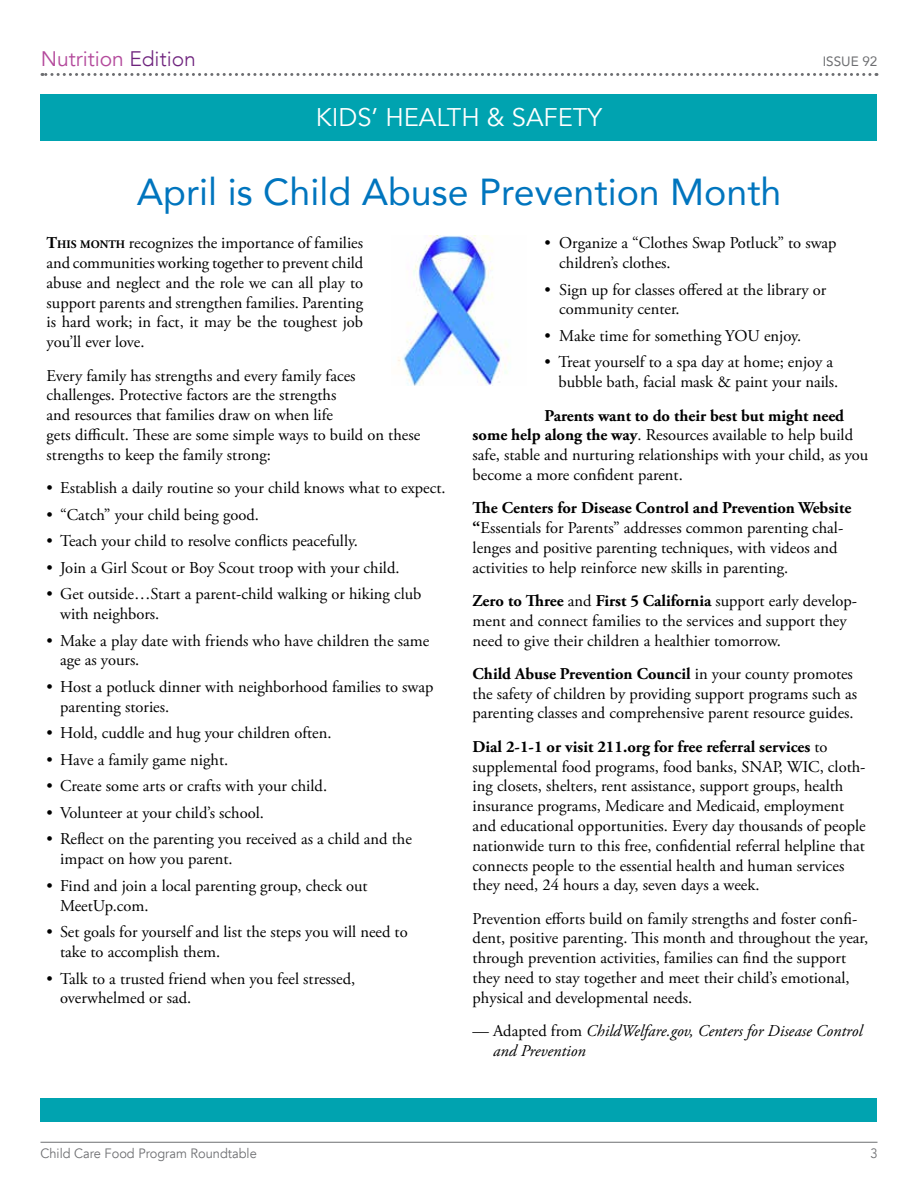
<style>
.page{position:relative;width:918px;height:1188px;background:#fff}
.page>*{position:absolute;margin:0;border:0;box-sizing:border-box;transform-origin:0 0}
.t1{font:37.5px "Avenir";color:#0075be}
.t2{font:25.5px "Avenir";color:#fff}
.t3{font:21px "Avenir";color:#b44a9c}
.t4{font:16.5px/19.8px "Adobe Garamond Pro";color:#000}
.t5{font:italic 16.5px/19.8px "Adobe Garamond Pro";color:#000}
.t6{font:13.5px "Avenir";color:#6d6e71;scale:.95 1}
.t7{font:13.5px "Avenir";color:#6d6e71}
.s1{font-weight:300;color:#6f247e}
.s2{font-weight:700}
.s3{font-weight:700;font-size:11.55px}
.s4{font-style:normal}
</style>
<div class="page">
<div style="left:40px;top:94px;width:838px;height:46px;background:#00a3b0"></div>
<hr style="left:40px;top:1142px;width:838px;height:1px;background:#6d6e71">
<svg style="left:42px;top:73px;width:828px;height:3px"></svg>
<div style="left:40px;top:1098px;width:838px;height:23px;background:#00a3b0"></div>
<img style="left:398px;top:236px;width:112px;height:150px">
<p class="t3" style="left:41px;top:46px;width:157px">Nutrition <span class="s1">Edition</span></p>
<h2 class="t2" style="left:316px;top:102px;width:288px">KIDS’ HEALTH &amp; SAFETY</h2>
<p class="t7" style="left:823px;top:50px;width:56px">ISSUE 92</p>
<h1 class="t1" style="left:137px;top:162px;width:646px">April is Child Abuse Prevention Month</h1>
<p class="t4" style="left:47px;top:234px;width:318px;text-align:justify"><span class="s2">T</span><span class="s3">HIS MONTH</span> recognizes the importance of families and communities working together to prevent child abuse and neglect and the role we can all play to support parents and strengthen families. Parenting is hard work; in fact, it may be the toughest job you’ll ever love.</p>
<p class="t4" style="left:47px;top:366px;width:375px">Every family has strengths and every family faces challenges. Protective factors are the strengths<br>and resources that families draw on when life<br>gets difficult. These are some simple ways to build on these strengths to keep the family strong:</p>
<p class="t4" style="left:47px;top:478px;width:400px">• Establish a daily routine so your child knows what to expect.</p>
<p class="t4" style="left:47px;top:505px;width:214px">• “Catch” your child being good.</p>
<p class="t4" style="left:47px;top:532px;width:313px">• Teach your child to resolve conflicts peacefully.</p>
<p class="t4" style="left:47px;top:558px;width:354px">• Join a Girl Scout or Boy Scout troop with your child.</p>
<p class="t4" style="left:60px;top:585px;width:363px;text-indent:-13px">• Get outside…Start a parent-child walking or hiking club with neighbors.</p>
<p class="t4" style="left:60px;top:631px;width:371px;text-indent:-13px">• Make a play date with friends who have children the same age as yours.</p>
<p class="t4" style="left:60px;top:677px;width:375px;text-indent:-13px">• Host a potluck dinner with neighborhood families to swap parenting stories.</p>
<p class="t4" style="left:47px;top:724px;width:286px">• Hold, cuddle and hug your children often.</p>
<p class="t4" style="left:47px;top:750px;width:183px">• Have a family game night.</p>
<p class="t4" style="left:47px;top:777px;width:282px">• Create some arts or crafts with your child.</p>
<p class="t4" style="left:47px;top:803px;width:219px">• Volunteer at your child’s school.</p>
<p class="t4" style="left:60px;top:830px;width:353px;text-indent:-13px">• Reflect on the parenting you received as a child and the impact on how you parent.</p>
<p class="t4" style="left:60px;top:876px;width:309px;text-indent:-13px">• Find and join a local parenting group, check out<br>MeetUp.com.</p>
<p class="t4" style="left:60px;top:923px;width:349px;text-indent:-13px">• Set goals for yourself and list the steps you will need to take to accomplish them.</p>
<p class="t4" style="left:60px;top:969px;width:297px;text-indent:-13px">• Talk to a trusted friend when you feel stressed, overwhelmed or sad.</p>
<p class="t4" style="left:559px;top:234px;width:279px;text-indent:-15px">• Organize a “Clothes Swap Potluck” to swap children’s clothes.</p>
<p class="t4" style="left:559px;top:280px;width:269px;text-indent:-15px">• Sign up for classes offered at the library or community center.</p>
<p class="t4" style="left:545px;top:326px;width:258px">• Make time for something YOU enjoy.</p>
<p class="t4" style="left:559px;top:353px;width:281px;text-indent:-14px">• Treat yourself to a spa day at home; enjoy a bubble bath, facial mask &amp; paint your nails.</p>
<p class="t4" style="left:473px;top:406px;width:397px;text-indent:72px"><span class="s2">Parents want to do their best but might need some help along the way</span>. Resources available to help build safe, stable and nurturing relationships with your child, as you become a more confident parent.</p>
<p class="t4" style="left:473px;top:499px;width:380px"><span class="s2">The Centers for Disease Control and Prevention Website “</span>Essentials for Parents” addresses common parenting chal&shy;lenges and positive parenting techniques, with videos and activities to help reinforce new skills in parenting.</p>
<p class="t4" style="left:473px;top:591px;width:386px"><span class="s2">Zero to Three</span> and <span class="s2">First 5 California</span> support early develop&shy;ment and connect families to the services and support they need to give their children a healthier tomorrow.</p>
<p class="t4" style="left:473px;top:664px;width:386px"><span class="s2">Child Abuse Prevention Council</span> in your county promotes the safety of children by providing support programs such as parenting classes and comprehensive parent resource guides.</p>
<p class="t4" style="left:473px;top:737px;width:395px"><span class="s2">Dial 2-1-1 or visit 211.org for free referral services</span> to supplemental food programs, food banks, SNAP, WIC, cloth&shy;ing closets, shelters, rent assistance, support groups, health insurance programs, Medicare and Medicaid, employment and educational opportunities. Every day thousands of people nationwide turn to this free, confidential referral helpline that connects people to the essential health and human services they need, 24 hours a day, seven days a week.</p>
<p class="t4" style="left:473px;top:909px;width:397px">Prevention efforts build on family strengths and foster confi&shy;dent, positive parenting. This month and throughout the year, through prevention activities, families can find the support they need to stay together and meet their child’s emotional, physical and developmental needs.</p>
<p class="t5" style="left:493px;top:1021px;width:371px;text-indent:-21px"><span class="s4">— Adapted from</span> ChildWelfare.gov, Centers for Disease Control and Prevention</p>
<p class="t6" style="left:40px;top:1145px;width:229px">Child Care Food Program Roundtable</p>
<p class="t6" style="left:870px;top:1145px;width:9px">3</p>
</div>
